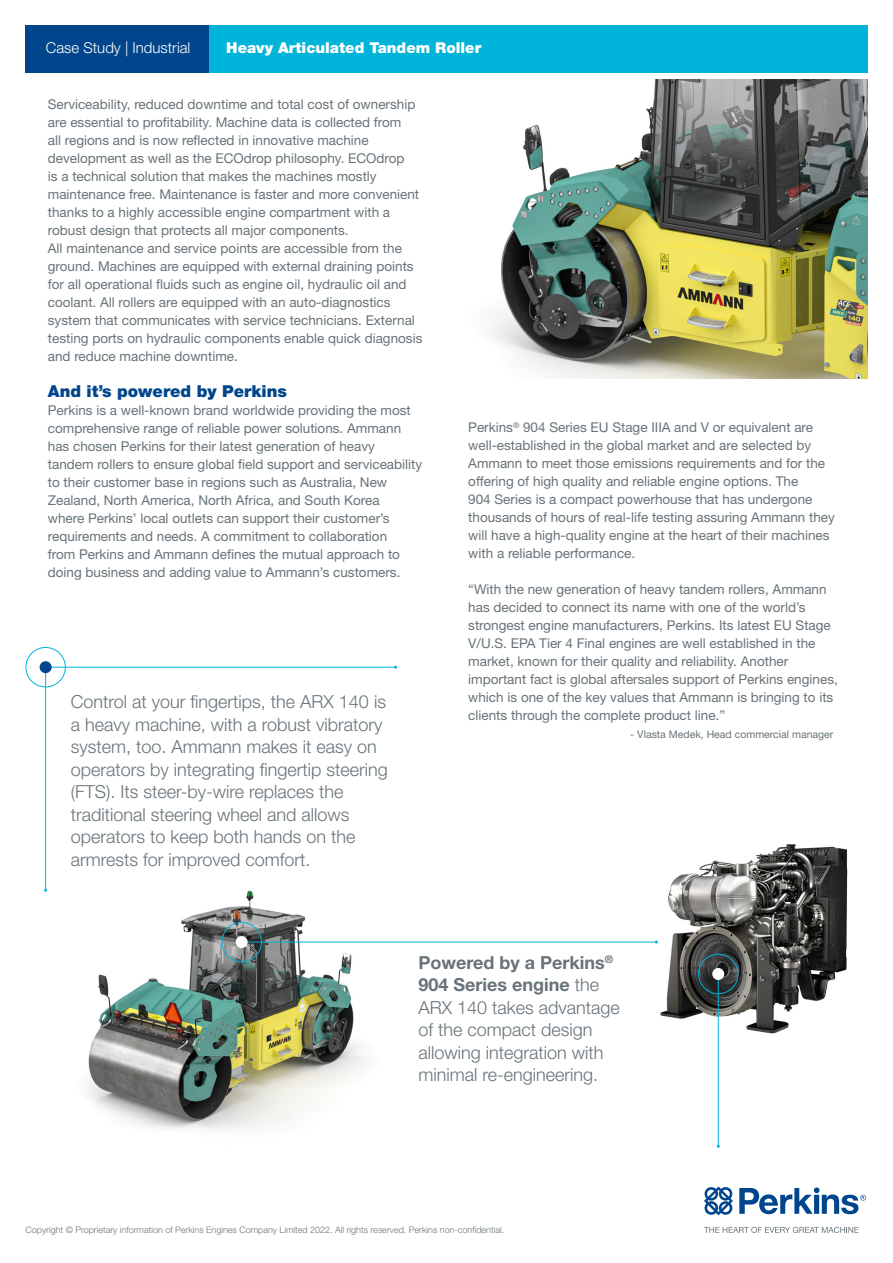
<style>
.page{position:relative;width:893px;height:1263px;background:#fff}
.page>*{position:absolute;margin:0;border:0;box-sizing:border-box;transform-origin:0 0}
.t1{font:300 18px/22.5px "Helvetica Neue LT Std";color:#687379}
.t2{font:900 16.5px "Helvetica Neue LT Std";color:#01468c}
.t3{font:900 15px "Helvetica Neue LT Std";color:#fff}
.t4{font:300 15px "Helvetica Neue LT Std";color:#fff}
.t5{font:13.5px/18px "Helvetica Neue LT Std";color:#687379}
.t6{font:10.5px "Helvetica Neue LT Std";color:#687379}
.t7{font:300 9px "Helvetica Neue LT Std";color:#687379}
.s1{font-weight:700}
</style>
<div class="page">
<img style="left:491px;top:80px;width:376px;height:298px">
<img style="left:637px;top:844px;width:211px;height:204px">
<img style="left:46px;top:872px;width:413px;height:257px">
<svg style="left:704px;top:1227px;width:154px;height:6px"></svg>
<svg style="left:704px;top:1186px;width:29px;height:29px"></svg>
<svg style="left:739px;top:1187px;width:127px;height:27px"></svg>
<div style="left:26px;top:26px;width:185px;height:47px;background:#01468c"></div>
<div style="left:209px;top:26px;width:658px;height:47px;background:#00b3d8"></div>
<hr style="left:45px;top:667px;width:1px;height:223px;background:#00b3d8">
<hr style="left:46px;top:667px;width:350px;height:1px;background:#00b3d8">
<div style="left:26px;top:647px;width:40px;height:40px;border:1px solid #00b3d8;border-radius:50%"></div>
<div style="left:40px;top:661px;width:12px;height:12px;background:#01468c;border-radius:50%"></div>
<hr style="left:242px;top:942px;width:414px;height:1px;background:#00b3d8">
<div style="left:222px;top:922px;width:40px;height:40px;border:1px solid #00b3d8;border-radius:50%"></div>
<div style="left:236px;top:936px;width:12px;height:12px;background:#fff;border-radius:50%"></div>
<hr style="left:718px;top:974px;width:1px;height:172px;background:#00b3d8">
<div style="left:698px;top:954px;width:40px;height:40px;border:1px solid #00b3d8;border-radius:50%"></div>
<div style="left:712px;top:968px;width:12px;height:12px;background:#fff;border-radius:50%"></div>
<p class="t4" style="left:46px;top:38px;width:146px">Case Study | Industrial</p>
<p class="t3" style="left:226px;top:39px;width:257px">Heavy Articulated Tandem Roller</p>
<p class="t5" style="left:48px;top:95px;width:373px">Serviceability, reduced downtime and total cost of ownership are essential to profitability. Machine data is collected from<br>all regions and is now reflected in innovative machine development as well as the ECOdrop philosophy. ECOdrop<br>is a technical solution that makes the machines mostly maintenance free. Maintenance is faster and more convenient thanks to a highly accessible engine compartment with a robust design that protects all major components.</p>
<p class="t5" style="left:48px;top:239px;width:376px">All maintenance and service points are accessible from the ground. Machines are equipped with external draining points for all operational fluids such as engine oil, hydraulic oil and coolant. All rollers are equipped with an auto-diagnostics system that communicates with service technicians. External testing ports on hydraulic components enable quick diagnosis and reduce machine downtime.</p>
<p class="t2" style="left:48px;top:381px;width:240px">And it’s powered by Perkins</p>
<p class="t5" style="left:48px;top:401px;width:376px">Perkins is a well-known brand worldwide providing the most comprehensive range of reliable power solutions. Ammann has chosen Perkins for their latest generation of heavy tandem rollers to ensure global field support and serviceability to their customer base in regions such as Australia, New Zealand, North America, North Africa, and South Korea<br>where Perkins’ local outlets can support their customer’s requirements and needs. A commitment to collaboration<br>from Perkins and Ammann defines the mutual approach to doing business and adding value to Ammann’s customers.</p>
<p class="t1" style="left:71px;top:690px;width:319px">Control at your fingertips, the ARX 140 is a heavy machine, with a robust vibratory system, too. Ammann makes it easy on operators by integrating fingertip steering (FTS). Its steer-by-wire replaces the traditional steering wheel and allows operators to keep both hands on the armrests for improved comfort.</p>
<p class="t5" style="left:468px;top:418px;width:358px">Perkins<sup>®</sup> 904 Series EU Stage IIIA and V or equivalent are well-established in the global market and are selected by Ammann to meet those emissions requirements and for the offering of high quality and reliable engine options. The</p>
<p class="t5" style="left:468px;top:490px;width:368px">904 Series is a compact powerhouse that has undergone thousands of hours of real-life testing assuring Ammann they will have a high-quality engine at the heart of their machines with a reliable performance.</p>
<p class="t5" style="left:468px;top:580px;width:360px">“With the new generation of heavy tandem rollers, Ammann has decided to connect its name with one of the world’s</p>
<p class="t5" style="left:468px;top:616px;width:364px">strongest engine manufacturers, Perkins. Its latest EU Stage<br>V/U.S. EPA Tier 4 Final engines are well established in the market, known for their quality and reliability. Another</p>
<p class="t5" style="left:468px;top:670px;width:371px">important fact is global aftersales support of Perkins engines, which is one of the key values that Ammann is bringing to its clients through the complete product line.”</p>
<p class="t6" style="left:630px;top:728px;width:205px">- Vlasta Medek, Head commercial manager</p>
<p class="t1" style="left:418px;top:951px;width:203px"><span class="s1">Powered by a Perkins</span><sup>®<br></sup><span class="s1">904 Series engine</span> the<br>ARX 140 takes advantage of the compact design allowing integration with minimal re-engineering.</p>
<p class="t7" style="left:26px;top:1225px;width:480px">Copyright © Proprietary information of Perkins Engines Company Limited 2022. All rights reserved. Perkins non-confidential.</p>
</div>
